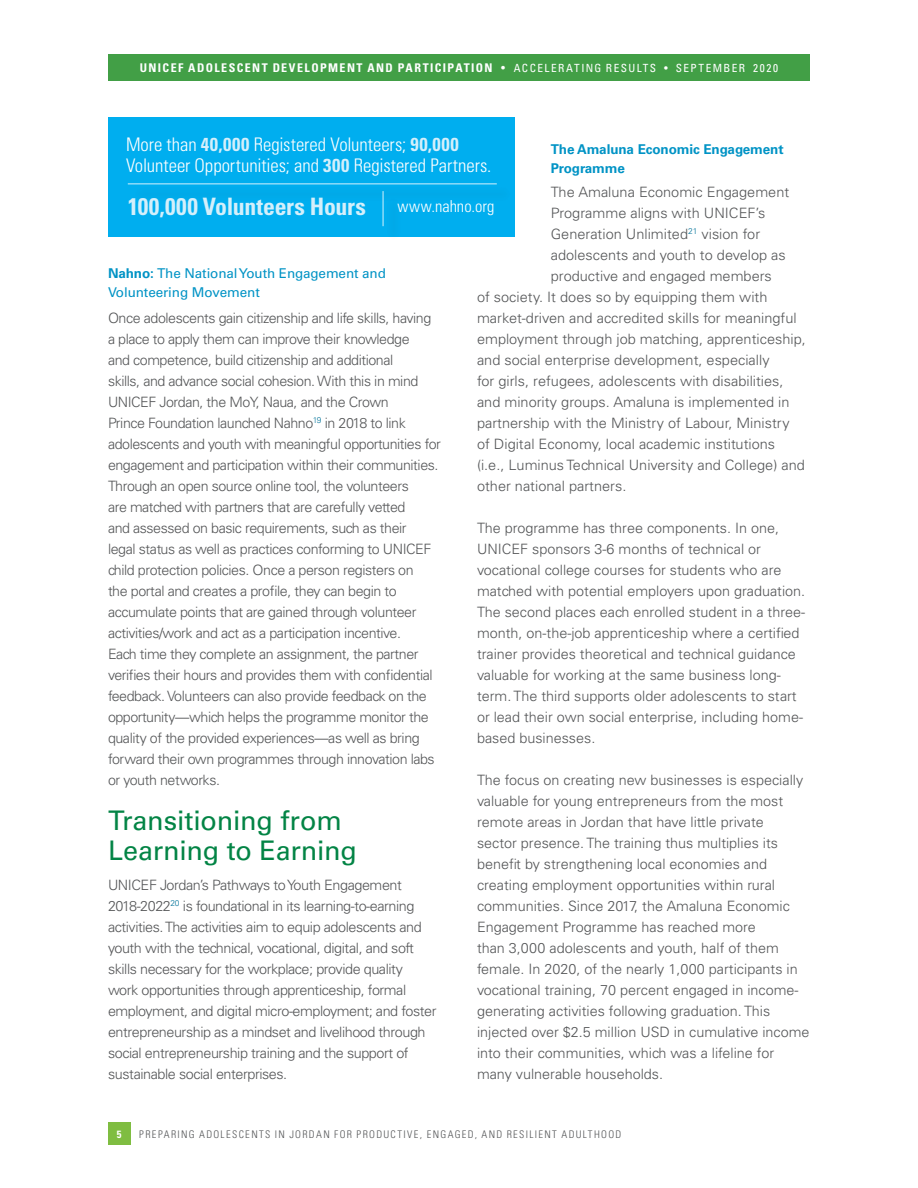
<style>
.page{position:relative;width:918px;height:1188px;background:#fff}
.page>*{position:absolute;margin:0;border:0;box-sizing:border-box;transform-origin:0 0}
.Subhead_1{font:27px/30px "Univers LT Std";letter-spacing:-.005em;color:#038445}
.Callout_Quote{font:700 condensed 24px "Univers LT Std";letter-spacing:-.01em;color:#d4effb}
.Callout_Quote-2{font:300 condensed 18.75px/21px "Univers LT Std";color:#fff}
.Callout_Quote-3{font:300 condensed 16.5px "Univers LT Std";color:#fff}
.Text{font:300 14.25px/21px "Univers LT Std";color:#545557}
.Text-2{font:300 14.25px/21px "Univers LT Std";letter-spacing:-.02em;color:#545557}
.Subhead_3{font:13.5px/19.5px "Univers LT Std";letter-spacing:-.01em;color:#0093c5}
.Subhead_3-2{font:700 13.5px/19.5px "Univers LT Std";letter-spacing:-.01em;color:#0093c5}
.t1{font:700 condensed 12px "Univers LT Std";letter-spacing:.115em;color:#fff}
.t2{font:300 condensed 10.5px "Univers LT Std";letter-spacing:.125em;color:#545557}
.t3{font:700 condensed 10.5px "Univers LT Std";color:#fff}
.s1{font-weight:400}
.s2{font-weight:400;font-size:11.25px}
.s3{font-weight:700;color:#d4effb}
.s4{font-weight:700}
</style>
<div class="page">
<div style="left:108px;top:54px;width:702px;height:27px;background:#429f46"></div>
<div style="left:108px;top:117px;width:407px;height:120px;background:#00aeef"></div>
<div style="left:131px;top:186px;width:384px;height:17px;background:#00abea"></div>
<hr style="left:128px;top:183px;width:369px;height:1px;background:#fff">
<div style="left:385px;top:194px;width:17px;height:50px;background:#231f20;opacity:.4"></div>
<hr style="left:382px;top:191px;width:2px;height:35px;background:#fff">
<div style="left:108px;top:1123px;width:22px;height:22px;background:#7fbd41"></div>
<p class="t1" style="left:140px;top:60px;width:640px">UNICEF ADOLESCENT DEVELOPMENT AND PARTICIPATION <span class="s1">•</span> <span class="s2">ACCELERATING RESULTS • SEPTEMBER 2020</span></p>
<p class="Callout_Quote-2" style="left:126px;top:134px;width:367px">More than <span class="s3">40,000</span> Registered Volunteers; <span class="s3">90,000<br></span>Volunteer Opportunities; and <span class="s3">300</span> Registered Partners.</p>
<p class="Callout_Quote" style="left:128px;top:192px;width:240px">100,000 Volunteers Hours</p>
<p class="Callout_Quote-3" style="left:398px;top:196px;width:98px">www.nahno.org</p>
<p class="Subhead_3-2" style="left:551px;top:139px;width:234px">The Amaluna Economic Engagement<br>Programme</p>
<p class="Text" style="left:551px;top:181px;width:240px">The Amaluna Economic Engagement</p>
<p class="Text" style="left:551px;top:202px;width:216px">Programme aligns with UNICEF’s</p>
<p class="Text" style="left:551px;top:223px;width:211px">Generation Unlimited<sup>21</sup> vision for</p>
<p class="Text" style="left:551px;top:244px;width:237px">adolescents and youth to develop as</p>
<p class="Text" style="left:551px;top:265px;width:223px">productive and engaged members</p>
<p class="Text" style="left:477px;top:286px;width:292px">of society. It does so by equipping them with</p>
<p class="Text" style="left:477px;top:307px;width:321px">market-driven and accredited skills for meaningful</p>
<p class="Text" style="left:477px;top:328px;width:330px">employment through job matching, apprenticeship,</p>
<p class="Text" style="left:477px;top:349px;width:294px">and social enterprise development, especially</p>
<p class="Text" style="left:477px;top:370px;width:308px">for girls, refugees, adolescents with disabilities,</p>
<p class="Text" style="left:477px;top:391px;width:314px">and minority groups. Amaluna is implemented in</p>
<p class="Text" style="left:477px;top:412px;width:314px">partnership with the Ministry of Labour, Ministry</p>
<p class="Text" style="left:477px;top:433px;width:300px">of Digital Economy, local academic institutions</p>
<p class="Text" style="left:477px;top:454px;width:329px">(i.e., Luminus Technical University and College) and</p>
<p class="Text" style="left:477px;top:475px;width:151px">other national partners.</p>
<p class="Text" style="left:477px;top:517px;width:330px">The programme has three components. In one, UNICEF sponsors 3-6 months of technical or vocational college courses for students who are matched with potential employers upon graduation.<br>The second places each enrolled student in a three&shy;month, on-the-job apprenticeship where a certified trainer provides theoretical and technical guidance valuable for working at the same business long&shy;term. The third supports older adolescents to start or lead their own social enterprise, including home&shy;based businesses.</p>
<p class="Text" style="left:477px;top:769px;width:334px">The focus on creating new businesses is especially valuable for young entrepreneurs from the most remote areas in Jordan that have little private<br>sector presence. The training thus multiplies its benefit by strengthening local economies and creating employment opportunities within rural communities. Since 2017, the Amaluna Economic Engagement Programme has reached more<br>than 3,000 adolescents and youth, half of them female. In 2020, of the nearly 1,000 participants in vocational training, 70 percent engaged in income&shy;generating activities following graduation. This injected over $2.5 million USD in cumulative income into their communities, which was a lifeline for many vulnerable households.</p>
<p class="Subhead_3" style="left:108px;top:264px;width:280px"><span class="s4">Nahno:</span> The National Youth Engagement and<br>Volunteering Movement</p>
<p class="Text-2" style="left:108px;top:307px;width:334px">Once adolescents gain citizenship and life skills, having a place to apply them can improve their knowledge<br>and competence, build citizenship and additional<br>skills, and advance social cohesion. With this in mind UNICEF Jordan, the MoY, Naua, and the Crown<br>Prince Foundation launched Nahno<sup>19</sup> in 2018 to link adolescents and youth with meaningful opportunities for engagement and participation within their communities.</p>
<p class="Text-2" style="left:108px;top:475px;width:328px">Through an open source online tool, the volunteers<br>are matched with partners that are carefully vetted<br>and assessed on basic requirements, such as their legal status as well as practices conforming to UNICEF child protection policies. Once a person registers on the portal and creates a profile, they can begin to accumulate points that are gained through volunteer activities/work and act as a participation incentive.<br>Each time they complete an assignment, the partner verifies their hours and provides them with confidential feedback. Volunteers can also provide feedback on the opportunity—which helps the programme monitor the quality of the provided experiences—as well as bring forward their own programmes through innovation labs or youth networks.</p>
<p class="Subhead_1" style="left:108px;top:805px;width:251px">Transitioning from<br>Learning to Earning</p>
<p class="Text-2" style="left:108px;top:874px;width:330px">UNICEF Jordan’s Pathways to Youth Engagement 2018-2022<sup>20</sup> is foundational in its learning-to-earning activities. The activities aim to equip adolescents and youth with the technical, vocational, digital, and soft skills necessary for the workplace; provide quality work opportunities through apprenticeship, formal employment, and digital micro-employment; and foster entrepreneurship as a mindset and livelihood through social entrepreneurship training and the support of sustainable social enterprises.</p>
<p class="t3" style="left:117px;top:1128px;width:6px">5</p>
<p class="t2" style="left:139px;top:1128px;width:483px">PREPARING ADOLESCENTS IN JORDAN FOR PRODUCTIVE, ENGAGED, AND RESILIENT ADULTHOOD</p>
</div>
